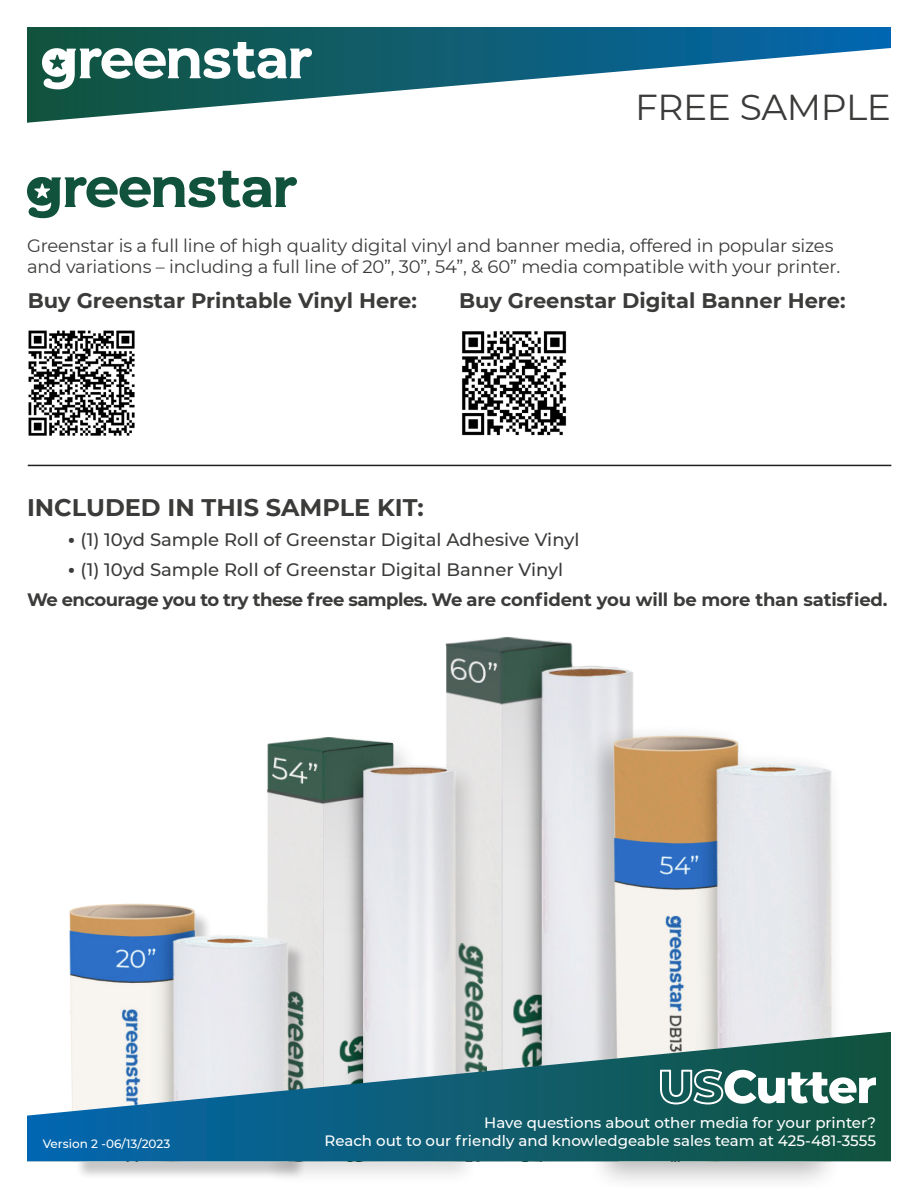
<style>
.page{position:relative;width:918px;height:1188px;background:#fff}
.page>*{position:absolute;margin:0;border:0;box-sizing:border-box;transform-origin:0 0}
.t1{font:36px "Montserrat";letter-spacing:-.01em;color:#3b3b3a}
.t2{font:700 24px "Montserrat";color:#3b3b3a}
.t3{font:700 21px "Montserrat";color:#3b3b3a}
.t4{font:18px/21px "Montserrat";letter-spacing:-.01em;color:#3b3b3a}
.t5{font:700 18px/30px "Montserrat";letter-spacing:-.02em;color:#3b3b3a}
.t6{font:500 18px "Montserrat";color:#3b3b3a}
.t7{font:500 15px "Montserrat";color:#fff}
.t8{font:500 12px "Montserrat";color:#fff}
.s1{font-family:"PT Sans";font-weight:400}
.s2{font-weight:500}
</style>
<div class="page">
<img style="left:445px;top:637px;width:188px;height:395px">
<div style="left:581px;top:723px;width:263px;height:465px;background:#231f20;opacity:.33"></div>
<img style="left:605px;top:735px;width:228px;height:297px">
<div style="left:262px;top:732px;width:218px;height:454px;background:#231f20;opacity:.15"></div>
<img style="left:264px;top:737px;width:242px;height:295px">
<div style="left:72px;top:907px;width:234px;height:273px;background:#231f20;opacity:.25"></div>
<img style="left:69px;top:904px;width:220px;height:128px">
<img style="left:28px;top:330px;width:107px;height:106px">
<svg style="left:27px;top:171px;width:270px;height:47px"></svg>
<hr style="left:28px;top:465px;width:863px;height:1px;background:#231f20">
<svg style="left:27px;top:27px;width:864px;height:96px"></svg>
<svg style="left:27px;top:1032px;width:864px;height:129px;background:#558a96"></svg>
<svg style="left:660px;top:1069px;width:216px;height:35px"></svg>
<svg style="left:42px;top:42px;width:270px;height:47px"></svg>
<img style="left:462px;top:331px;width:105px;height:105px">
<h1 class="t1" style="left:635px;top:83px;width:257px">FREE SAMPLE</h1>
<p class="t4" style="left:27px;top:234px;width:815px">Greenstar is a full line of high quality digital vinyl and banner media, offered in popular sizes and variations – including a full line of 20”, 30”, 54”, &amp; 60” media compatible with your printer.</p>
<p class="t3" style="left:28px;top:286px;width:391px">Buy Greenstar Printable Vinyl Here:</p>
<p class="t3" style="left:459px;top:286px;width:388px">Buy Greenstar Digital Banner Here:</p>
<h2 class="t2" style="left:27px;top:491px;width:398px">INCLUDED IN THIS SAMPLE KIT:</h2>
<p class="t6" style="left:68px;top:527px;width:514px"><span class="s1">•</span> (1) 10yd Sample Roll of Greenstar Digital Adhesive Vinyl</p>
<p class="t5" style="left:27px;top:554px;width:862px;text-indent:40px"><span class="s1">•</span> <span class="s2">(1) 10yd Sample Roll of Greenstar Digital Banner Vinyl<br></span>We encourage you to try these free samples. We are confident you will be more than satisfied.</p>
<p class="t7" style="left:484px;top:1112px;width:393px">Have questions about other media for your printer?</p>
<p class="t8" style="left:43px;top:1135px;width:129px">Version 2 -06/13/2023</p>
<p class="t7" style="left:325px;top:1130px;width:553px">Reach out to our friendly and knowledgeable sales team at 425-481-3555</p>
<p class="t8" style="left:91px;top:1135px;width:48px">1 -02/09</p>
</div>
